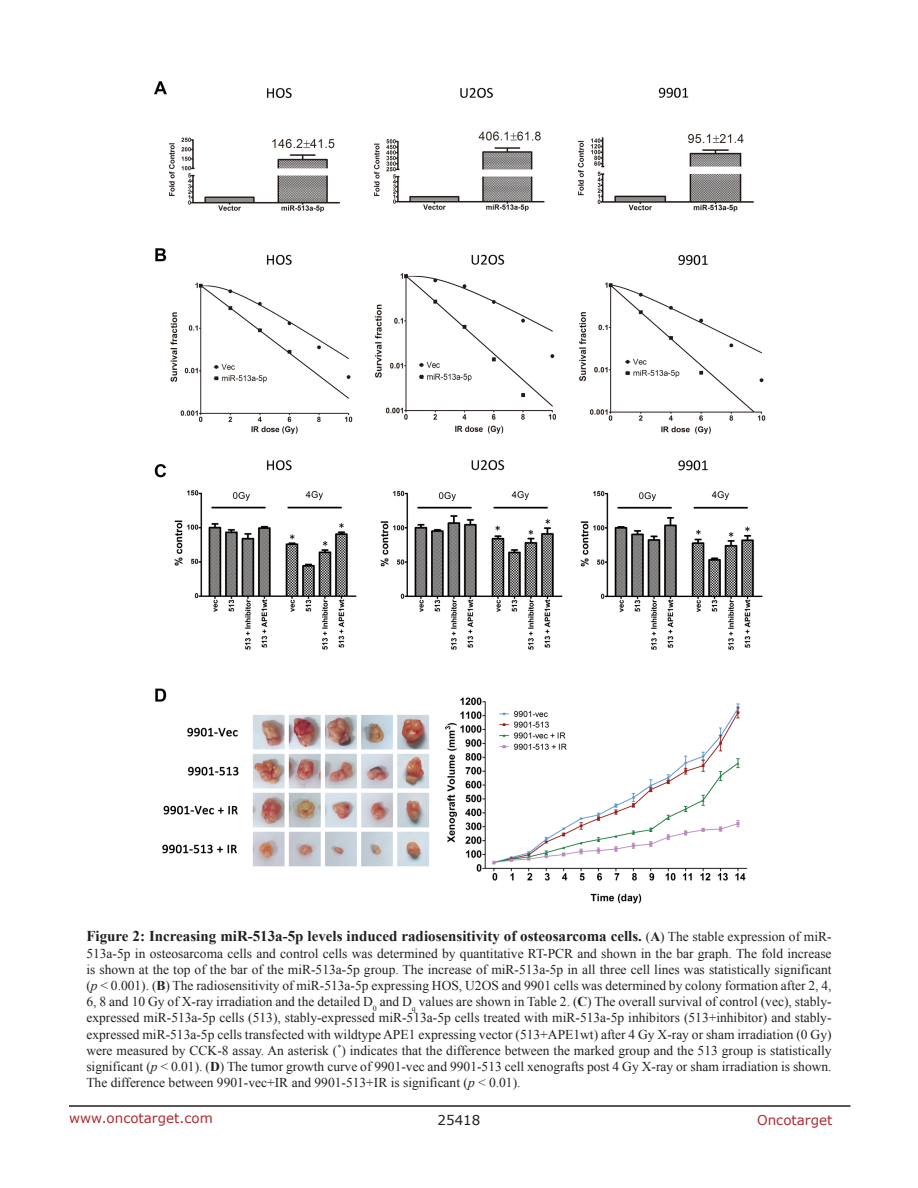
<style>
.page{position:relative;width:918px;height:1188px;background:#fff}
.page>*{position:absolute;margin:0;border:0;box-sizing:border-box;transform-origin:0 0}
.FigureText{font:700 15px "Times New Roman";color:#231f20}
.FigureText-2{font:13.5px/16.2px "Times New Roman";color:#231f20;text-align:justify}
.t1{font:13.5px "Verdana";color:#ac2b31}
.t2{font:13.5px "Verdana";color:#231f20}
.s1{font-weight:400;font-size:13.5px}
.s2{font-size:13.5px}
.s3{font-style:italic}
.s4{font-weight:700}
</style>
<div class="page">
<hr style="left:69px;top:1105px;width:781px;height:2px;background:#231f20">
<img style="left:154px;top:81px;width:612px;height:822px">
<p class="FigureText" style="left:86px;top:926px;width:747px">Figure 2: Increasing miR-513a-5p levels induced radiosensitivity of osteosarcoma cells. <span class="s1">(</span><span class="s2">A</span><span class="s1">) The stable expression of miR-</span></p>
<p class="FigureText-2" style="left:86px;top:945px;width:747px">513a-5p in osteosarcoma cells and control cells was determined by quantitative RT-PCR and shown in the bar graph. The fold increase is shown at the top of the bar of the miR-513a-5p group. The increase of miR-513a-5p in all three cell lines was statistically significant (<span class="s3">p</span> &lt; 0.001). (<span class="s4">B</span>) The radiosensitivity of miR-513a-5p expressing HOS, U2OS and 9901 cells was determined by colony formation after 2, 4, 6, 8 and 10 Gy of X-ray irradiation and the detailed D<sub>0</sub> and D<sub>q</sub> values are shown in Table 2. (<span class="s4">C</span>) The overall survival of control (vec), stably&shy;expressed miR-513a-5p cells (513), stably-expressed miR-513a-5p cells treated with miR-513a-5p inhibitors (513+inhibitor) and stably&shy;expressed miR-513a-5p cells transfected with wildtype APE1 expressing vector (513+APE1wt) after 4 Gy X-ray or sham irradiation (0 Gy) were measured by CCK-8 assay. An asterisk (<sup>*</sup>) indicates that the difference between the marked group and the 513 group is statistically significant (<span class="s3">p</span> &lt; 0.01). (<span class="s4">D</span>) The tumor growth curve of 9901-vec and 9901-513 cell xenografts post 4 Gy X-ray or sham irradiation is shown.<br>The difference between 9901-vec+IR and 9901-513+IR is significant (<span class="s3">p</span> &lt; 0.01).</p>
<p class="t1" style="left:69px;top:1109px;width:145px">www.oncotarget.com</p>
<p class="t2" style="left:438px;top:1111px;width:44px">25418</p>
<p class="t1" style="left:757px;top:1111px;width:77px">Oncotarget</p>
</div>
